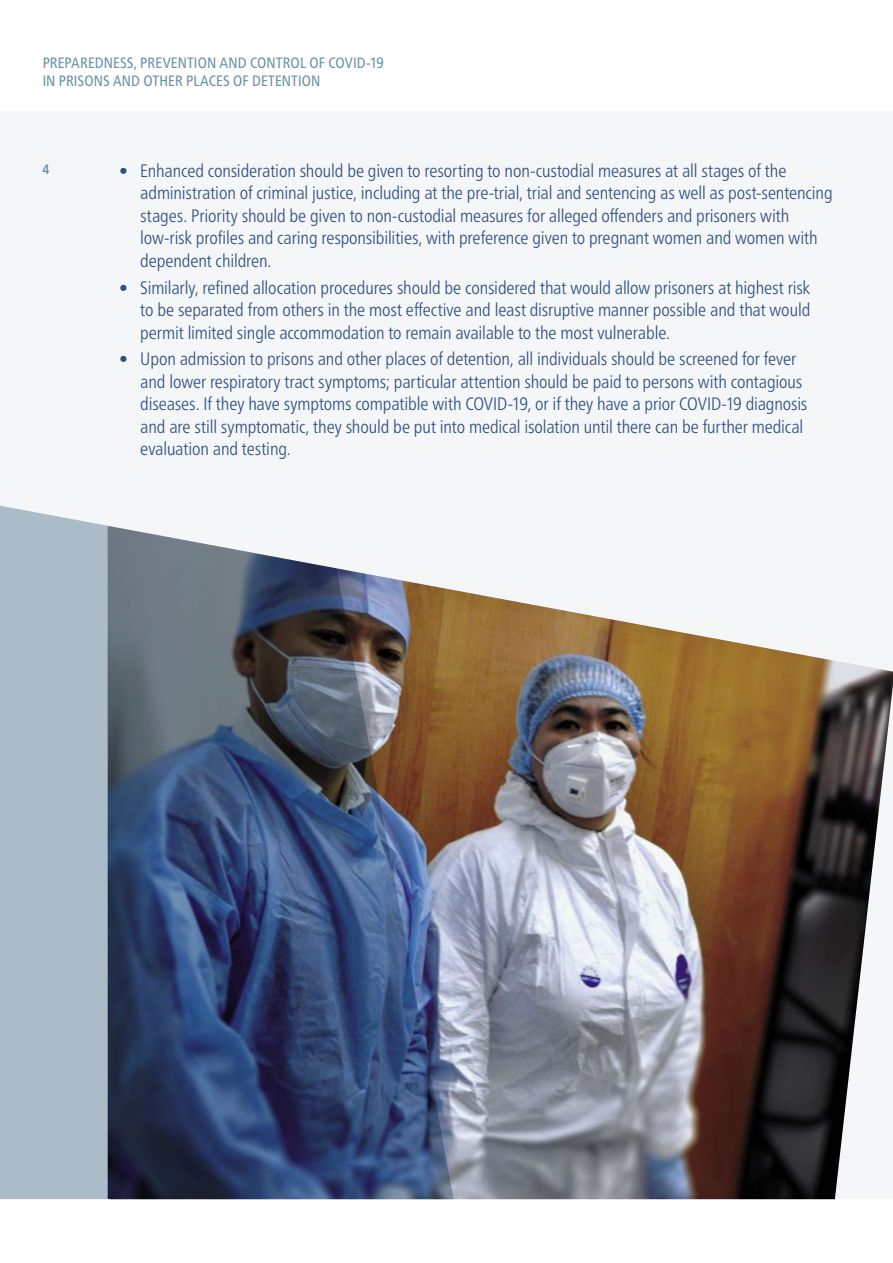
<style>
.page{position:relative;width:893px;height:1263px;background:#fff}
.page>*{position:absolute;margin:0;border:0;box-sizing:border-box;transform-origin:0 0}
.t1{font:300 condensed 18px/22.5px "Frutiger Neue LTW1 G";letter-spacing:-.005em;color:#2d4f84}
.t2{font:condensed 15px/18px "Frutiger Neue LTW1 G";letter-spacing:.005em;color:#6792a8}
.t3{font:700 condensed 13.5px "Frutiger Neue LTW1 G";color:#6792a8}
</style>
<div class="page">
<div style="left:0;top:0;width:893px;height:1199px;background:#f5f6f7"></div>
<div style="left:0;top:0;width:893px;height:111px;background:#fff"></div>
<img style="left:454px;top:590px;width:439px;height:609px">
<img style="left:0;top:505px;width:454px;height:694px">
<p class="t2" style="left:43px;top:54px;width:343px">PREPAREDNESS, PREVENTION AND CONTROL OF COVID-19<br>IN PRISONS AND OTHER PLACES OF DETENTION</p>
<p class="t3" style="left:43px;top:159px;width:8px">4</p>
<p class="t1" style="left:140px;top:159px;width:694px;text-indent:-21px">• Enhanced consideration should be given to resorting to non-custodial measures at all stages of the administration of criminal justice, including at the pre-trial, trial and sentencing as well as post-sentencing stages. Priority should be given to non-custodial measures for alleged offenders and prisoners with low-risk profiles and caring responsibilities, with preference given to pregnant women and women with dependent children.</p>
<p class="t1" style="left:140px;top:276px;width:671px;text-align:justify;text-indent:-21px">• Similarly, refined allocation procedures should be considered that would allow prisoners at highest risk to be separated from others in the most effective and least disruptive manner possible and that would permit limited single accommodation to remain available to the most vulnerable.</p>
<p class="t1" style="left:140px;top:348px;width:669px;text-indent:-21px">• Upon admission to prisons and other places of detention, all individuals should be screened for fever and lower respiratory tract symptoms; particular attention should be paid to persons with contagious diseases. If they have symptoms compatible with COVID-19, or if they have a prior COVID-19 diagnosis and are still symptomatic, they should be put into medical isolation until there can be further medical evaluation and testing.</p>
</div>
